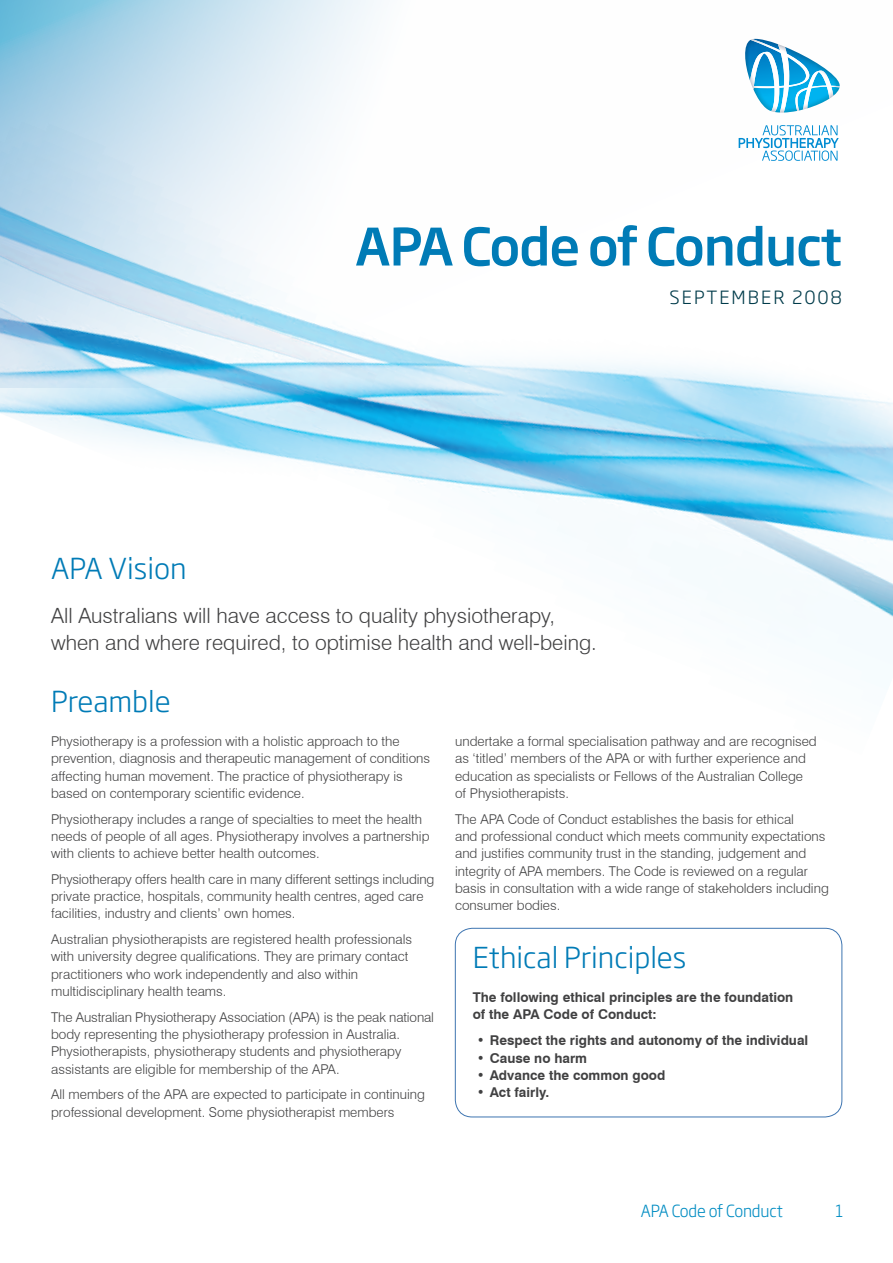
<style>
.page{position:relative;width:893px;height:1263px;background:#fff}
.page>*{position:absolute;margin:0;border:0;box-sizing:border-box;transform-origin:0 0}
.t1{font:500 51px "Soho Gothic Std";letter-spacing:-.025em;color:#007bb6}
.t2{font:300 28.5px "Soho Gothic Std";color:#007bb6}
.t3{font:300 21px/27px "Swiss 721 BT";color:#414142}
.t4{font:300 18px "Soho Gothic Std";letter-spacing:.115em;color:#003b4a}
.t5{font:300 16.5px "Soho Gothic Std";letter-spacing:-.01em;color:#008cc2;scale:.95 1}
.t6{font:300 13.5px/17.2px "Swiss 721 BT";color:#414142}
.t7{font:700 13.5px/17.2px "Swiss 721 BT";color:#414142}
</style>
<div class="page">
<img style="left:0;top:388px;width:893px;height:257px">
<svg style="left:0;top:0;width:810px;height:388px"></svg>
<div style="left:455px;top:928px;width:387px;height:189px;border:1px solid #3e75b1;border-radius:17px"></div>
<svg style="left:739px;top:125px;width:100px;height:36px"></svg>
<img style="left:746px;top:86px;width:4px;height:6px">
<img style="left:743px;top:40px;width:7px;height:46px">
<svg style="left:809px;top:39px;width:19px;height:74px"></svg>
<img style="left:750px;top:39px;width:59px;height:74px">
<img style="left:795px;top:71px;width:45px;height:40px">
<h1 class="t1" style="left:355px;top:214px;width:489px">APA Code of Conduct</h1>
<h3 class="t4" style="left:670px;top:286px;width:174px">september 2008</h3>
<h2 class="t2" style="left:51px;top:551px;width:137px">APA Vision</h2>
<h3 class="t3" style="left:51px;top:602px;width:547px">All Australians will have access to quality physiotherapy, when and where required, to optimise health and well-being.</h3>
<h2 class="t2" style="left:51px;top:683px;width:121px">Preamble</h2>
<p class="t6" style="left:51px;top:733px;width:380px">Physiotherapy is a profession with a holistic approach to the prevention, diagnosis and therapeutic management of conditions affecting human movement. The practice of physiotherapy is based on contemporary scientific evidence.</p>
<p class="t6" style="left:51px;top:810px;width:380px">Physiotherapy includes a range of specialties to meet the health needs of people of all ages. Physiotherapy involves a partnership with clients to achieve better health outcomes.</p>
<p class="t6" style="left:51px;top:870px;width:385px">Physiotherapy offers health care in many different settings including private practice, hospitals, community health centres, aged care facilities, industry and clients’ own homes.</p>
<p class="t6" style="left:51px;top:931px;width:362px">Australian physiotherapists are registered health professionals with university degree qualifications. They are primary contact practitioners who work independently and also within multidisciplinary health teams.</p>
<p class="t6" style="left:51px;top:1008px;width:384px">The Australian Physiotherapy Association (APA) is the peak national body representing the physiotherapy profession in Australia.<br>Physiotherapists, physiotherapy students and physiotherapy assistants are eligible for membership of the APA.</p>
<p class="t6" style="left:51px;top:1086px;width:375px">All members of the APA are expected to participate in continuing professional development. Some physiotherapist members</p>
<p class="t6" style="left:455px;top:733px;width:363px">undertake a formal specialisation pathway and are recognised as ‘titled’ members of the APA or with further experience and education as specialists or Fellows of the Australian College of Physiotherapists.</p>
<p class="t6" style="left:455px;top:810px;width:375px">The APA Code of Conduct establishes the basis for ethical<br>and professional conduct which meets community expectations and justifies community trust in the standing, judgement and integrity of APA members. The Code is reviewed on a regular basis in consultation with a wide range of stakeholders including consumer bodies.</p>
<h2 class="t2" style="left:473px;top:939px;width:215px">Ethical Principles</h2>
<p class="t7" style="left:473px;top:989px;width:322px">The following ethical principles are the foundation of the APA Code of Conduct:</p>
<p class="t7" style="left:477px;top:1032px;width:333px">• Respect the rights and autonomy of the individual</p>
<p class="t7" style="left:477px;top:1049px;width:112px">• Cause no harm</p>
<p class="t7" style="left:477px;top:1066px;width:190px">• Advance the common good</p>
<p class="t7" style="left:477px;top:1083px;width:74px">• Act fairly.</p>
<p class="t5" style="left:641px;top:1200px;width:151px">APA Code of Conduct</p>
<p class="t5" style="left:835px;top:1200px;width:10px">1</p>
</div>
